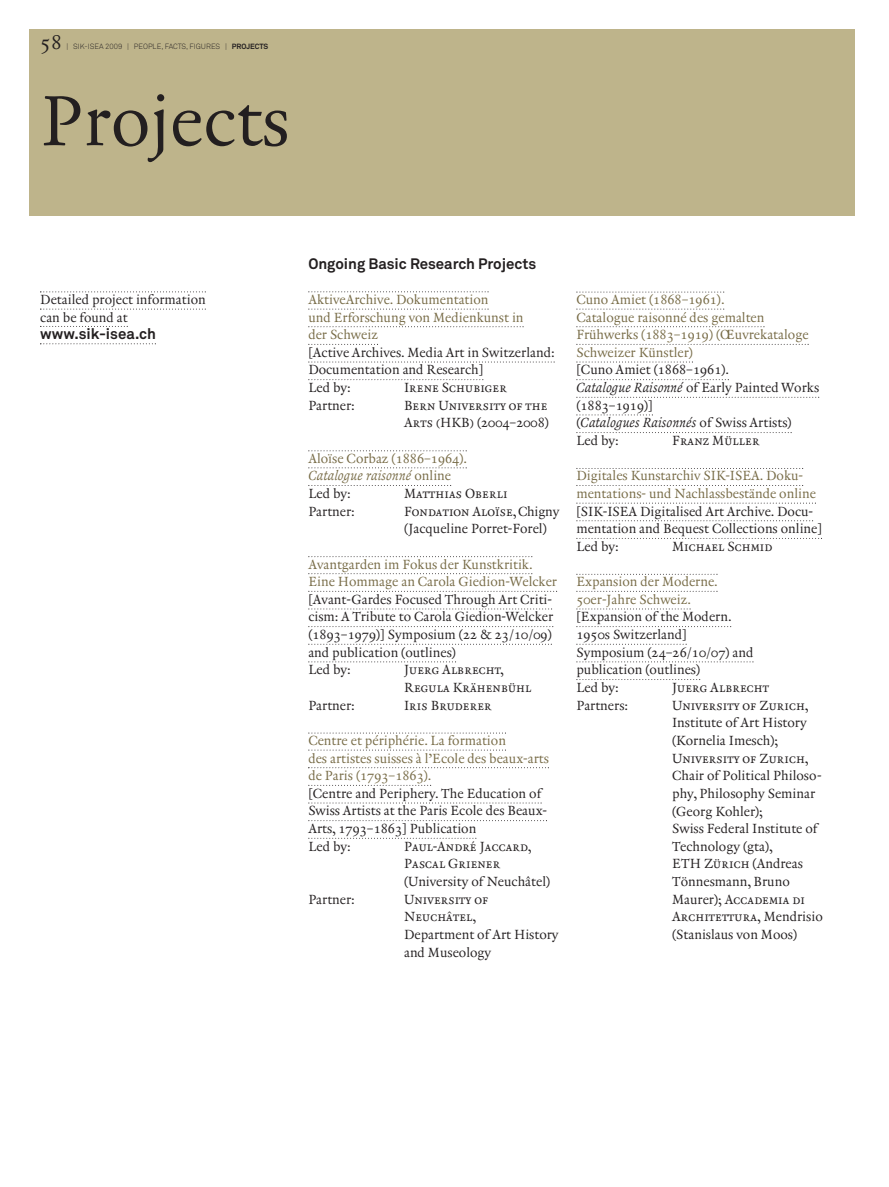
<style>
.page{position:relative;width:889px;height:1187px;background:#fff}
.page>*{position:absolute;margin:0;border:0;box-sizing:border-box;transform-origin:0 0}
.t1{font:72px "Renard No 3";color:#231f20}
.t2{font:20.25px "Renard No 3";color:#231f20}
.t3{font:700 15px "Akkurat";color:#231f20}
.t4{font:13.5px/17.7px "Renard No 3";color:#231f20}
.t5{font:13.5px/17.7px "Renard No 3";color:#776b46}
.t6{font:13.5px/17.7px "Renard No 3 Small Caps";letter-spacing:.005em;color:#231f20}
.t7{font:300 7.5px "Akkurat";color:#231f20}
.s1{font-weight:700}
.s2{font-family:"Renard No 3 Small Caps"}
.s3{font-style:italic}
.s4{color:#231f20}
.s5{font-family:"Renard No 3"}
</style>
<div class="page">
<div style="left:30px;top:30px;width:825px;height:186px;background:#beb48b"></div>
<svg style="left:308px;top:291px;width:180px;height:1px"></svg>
<svg style="left:308px;top:308px;width:180px;height:1px"></svg>
<svg style="left:308px;top:326px;width:215px;height:1px"></svg>
<svg style="left:308px;top:344px;width:70px;height:1px"></svg>
<svg style="left:308px;top:361px;width:246px;height:1px"></svg>
<svg style="left:308px;top:379px;width:175px;height:1px"></svg>
<svg style="left:308px;top:450px;width:158px;height:1px"></svg>
<svg style="left:308px;top:467px;width:158px;height:1px"></svg>
<svg style="left:308px;top:485px;width:143px;height:1px"></svg>
<svg style="left:308px;top:556px;width:224px;height:1px"></svg>
<svg style="left:308px;top:573px;width:224px;height:1px"></svg>
<svg style="left:308px;top:590px;width:249px;height:1px"></svg>
<svg style="left:308px;top:608px;width:244px;height:1px"></svg>
<svg style="left:308px;top:626px;width:245px;height:1px"></svg>
<svg style="left:308px;top:643px;width:241px;height:1px"></svg>
<svg style="left:308px;top:661px;width:148px;height:1px"></svg>
<svg style="left:308px;top:732px;width:198px;height:1px"></svg>
<svg style="left:308px;top:749px;width:198px;height:1px"></svg>
<svg style="left:308px;top:767px;width:241px;height:1px"></svg>
<svg style="left:308px;top:784px;width:123px;height:1px"></svg>
<svg style="left:308px;top:802px;width:233px;height:1px"></svg>
<svg style="left:308px;top:820px;width:239px;height:1px"></svg>
<svg style="left:308px;top:837px;width:168px;height:1px"></svg>
<svg style="left:576px;top:291px;width:148px;height:1px"></svg>
<svg style="left:576px;top:308px;width:148px;height:1px"></svg>
<svg style="left:576px;top:326px;width:188px;height:1px"></svg>
<svg style="left:576px;top:344px;width:232px;height:1px"></svg>
<svg style="left:576px;top:361px;width:114px;height:1px"></svg>
<svg style="left:576px;top:379px;width:152px;height:1px"></svg>
<svg style="left:576px;top:396px;width:243px;height:2px"></svg>
<svg style="left:576px;top:414px;width:76px;height:1px"></svg>
<svg style="left:576px;top:432px;width:215px;height:1px"></svg>
<svg style="left:576px;top:468px;width:227px;height:1px"></svg>
<svg style="left:576px;top:485px;width:227px;height:1px"></svg>
<svg style="left:576px;top:502px;width:237px;height:1px"></svg>
<svg style="left:576px;top:520px;width:237px;height:1px"></svg>
<svg style="left:576px;top:538px;width:244px;height:1px"></svg>
<svg style="left:576px;top:573px;width:141px;height:1px"></svg>
<svg style="left:576px;top:590px;width:141px;height:1px"></svg>
<svg style="left:576px;top:608px;width:114px;height:1px"></svg>
<svg style="left:576px;top:626px;width:155px;height:1px"></svg>
<svg style="left:576px;top:643px;width:110px;height:1px"></svg>
<svg style="left:576px;top:661px;width:177px;height:1px"></svg>
<svg style="left:576px;top:679px;width:124px;height:1px"></svg>
<svg style="left:40px;top:291px;width:166px;height:1px"></svg>
<svg style="left:40px;top:308px;width:166px;height:1px"></svg>
<svg style="left:40px;top:326px;width:88px;height:1px"></svg>
<svg style="left:40px;top:343px;width:116px;height:1px"></svg>
<h2 class="t2" style="left:40px;top:34px;width:23px">58</h2>
<p class="t7" style="left:66px;top:44px;width:203px">| SIK-ISEA 2009 | PEOPLE, FACTS, FIGURES | <span class="s1">PROJECTS</span></p>
<h1 class="t1" style="left:40px;top:92px;width:251px">Projects</h1>
<p class="t4" style="left:40px;top:291px;width:167px">Detailed project information can be found at</p>
<p class="t3" style="left:40px;top:328px;width:117px">www.sik-isea.ch</p>
<p class="t3" style="left:308px;top:258px;width:229px">Ongoing Basic Research Projects</p>
<p class="t5" style="left:308px;top:291px;width:217px">AktiveArchive. Dokumentation<br>und Erforschung von Medienkunst in der Schweiz</p>
<p class="t4" style="left:308px;top:344px;width:248px">[Active Archives. Media Art in Switzerland:<br>Documentation and Research]<br>Led by:</p>
<p class="t6" style="left:404px;top:378px;width:104px">Irene Schubiger</p>
<p class="t4" style="left:308px;top:397px;width:48px">Partner:</p>
<p class="t6" style="left:404px;top:396px;width:145px">Bern University of the</p>
<p class="t4" style="left:404px;top:415px;width:146px"><span class="s2">Arts (HKB)</span> (2004–2008)</p>
<p class="t5" style="left:308px;top:450px;width:160px">Aloïse Corbaz (1886–1964).<br><span class="s3">Catalogue raisonné</span> online<br><span class="s4">Led by:</span></p>
<p class="t6" style="left:404px;top:484px;width:105px">Matthias Oberli</p>
<p class="t4" style="left:308px;top:503px;width:48px">Partner:</p>
<p class="t6" style="left:404px;top:502px;width:157px">Fondation Aloïse,<span class="s5">Chigny</span></p>
<p class="t4" style="left:404px;top:521px;width:144px">(Jacqueline Porret-Forel)</p>
<p class="t5" style="left:308px;top:556px;width:250px">Avantgarden im Fokus der Kunstkritik.<br>Eine Hommage an Carola Giedion-Welcker</p>
<p class="t4" style="left:308px;top:591px;width:246px">[Avant-Gardes Focused Through Art Criti&shy;cism: A Tribute to Carola Giedion-Welcker (1893–1979)] Symposium (22 &amp; 23/10/09) and publication (outlines)<br>Led by:</p>
<p class="t6" style="left:404px;top:660px;width:129px">Juerg Albrecht,<br>Regula Krähenbühl</p>
<p class="t4" style="left:308px;top:697px;width:48px">Partner:</p>
<p class="t6" style="left:404px;top:696px;width:89px">Iris Bruderer</p>
<p class="t5" style="left:308px;top:732px;width:242px">Centre et périphérie. La formation<br>des artistes suisses à l’Ecole des beaux-arts de Paris (1793–1863).</p>
<p class="t4" style="left:308px;top:785px;width:240px">[Centre and Periphery. The Education of<br>Swiss Artists at the Paris Ecole des Beaux-<br>Arts, 1793–1863] Publication<br>Led by:</p>
<p class="t6" style="left:404px;top:837px;width:129px">Paul-André Jaccard,<br>Pascal Griener</p>
<p class="t4" style="left:404px;top:873px;width:148px">(University of Neuchâtel)</p>
<p class="t4" style="left:308px;top:891px;width:48px">Partner:</p>
<p class="t6" style="left:404px;top:889px;width:86px">University of<br>Neuchâtel,</p>
<p class="t4" style="left:404px;top:926px;width:156px">Department of Art History and Museology</p>
<p class="t5" style="left:576px;top:291px;width:234px">Cuno Amiet (1868–1961).<br>Catalogue raisonné des gemalten<br>Frühwerks (1883–1919) (Œuvrekataloge<br>Schweizer Künstler)</p>
<p class="t4" style="left:576px;top:362px;width:244px">[Cuno Amiet (1868–1961).<br><span class="s3">Catalogue Raisonné</span> of Early Painted Works (1883–1919)]<br>(<span class="s3">Catalogues Raisonnés</span> of Swiss Artists)<br>Led by:</p>
<p class="t6" style="left:672px;top:431px;width:89px">Franz Müller</p>
<p class="t5" style="left:576px;top:468px;width:241px">Digitales Kunstarchiv SIK-ISEA. Doku&shy;mentations- und Nachlassbestände online</p>
<p class="t4" style="left:576px;top:503px;width:247px">[SIK-ISEA Digitalised Art Archive. Docu&shy;mentation and Bequest Collections online]<br>Led by:</p>
<p class="t6" style="left:672px;top:537px;width:102px">Michael Schmid</p>
<p class="t5" style="left:576px;top:573px;width:143px">Expansion der Moderne.<br>50er-Jahre Schweiz.</p>
<p class="t4" style="left:576px;top:609px;width:178px">[Expansion of the Modern.<br>1950s Switzerland]<br>Symposium (24–26/10/07) and publication (outlines)<br>Led by:</p>
<p class="t6" style="left:672px;top:678px;width:98px">Juerg Albrecht</p>
<p class="t4" style="left:576px;top:697px;width:53px">Partners:</p>
<p class="t6" style="left:672px;top:696px;width:138px">University of Zurich,</p>
<p class="t4" style="left:672px;top:714px;width:136px">Institute of Art History (Kornelia Imesch);</p>
<p class="t6" style="left:672px;top:748px;width:138px">University of Zurich,</p>
<p class="t4" style="left:672px;top:767px;width:151px">Chair of Political Philoso&shy;phy, Philosophy Seminar (Georg Kohler);<br>Swiss Federal Institute of<br>Technology (gta),</p>
<p class="t6" style="left:672px;top:854px;width:132px">ETH Zürich <span class="s5">(Andreas</span></p>
<p class="t4" style="left:672px;top:873px;width:119px">Tönnesmann, Bruno</p>
<p class="t6" style="left:672px;top:889px;width:152px"><span class="s5">Maurer);</span> Accademia di<br>Architettura, <span class="s5">Mendrisio</span></p>
<p class="t4" style="left:672px;top:926px;width:126px">(Stanislaus von Moos)</p>
</div>
